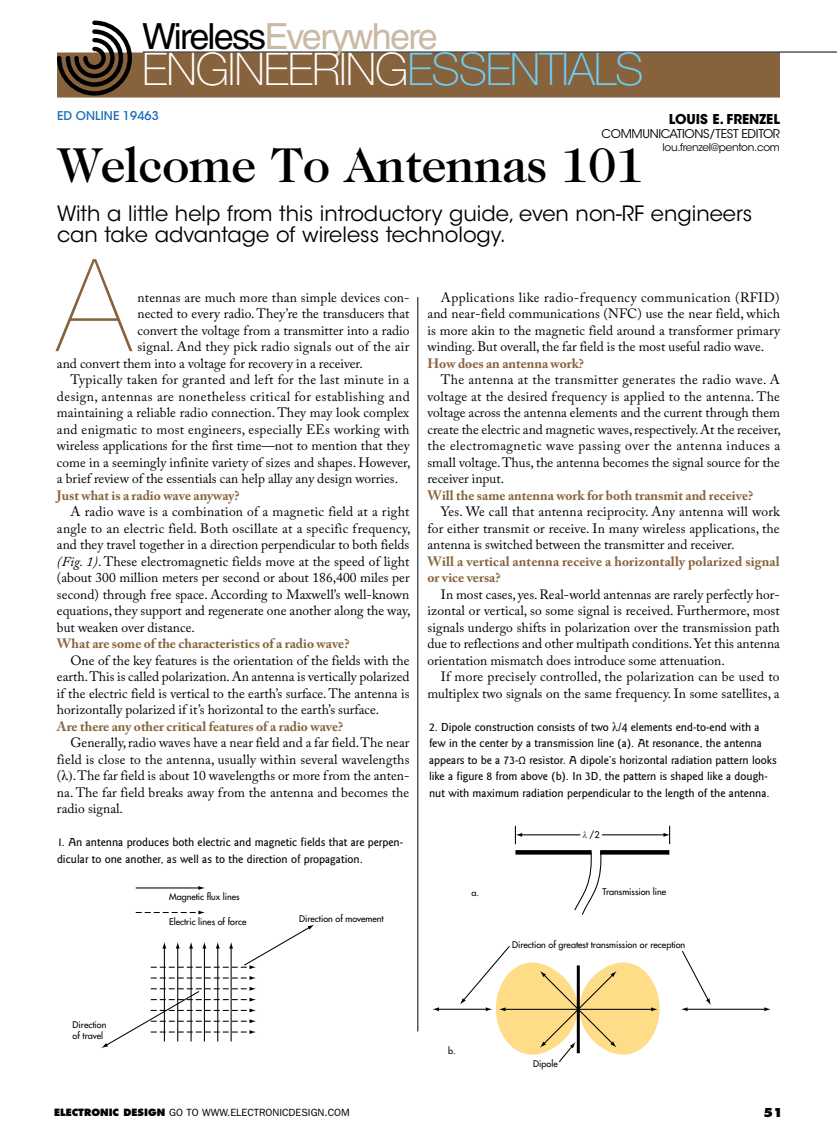
<style>
.page{position:relative;width:837px;height:1148px;background:#fff}
.page>*{position:absolute;margin:0;border:0;box-sizing:border-box;transform-origin:0 0}
.t1{font:200 128.85px "Helvetica Neue LT Std";color:#87633d}
.t2{font:500 49.5px "Caslon 224 Std";letter-spacing:-.02em;color:#000}
.t3{font:100 45px "Helvetica Neue LT Std";letter-spacing:-.025em;color:#fff}
.t4{font:36px "Helvetica LT Std";letter-spacing:-.05em;color:#c9b9a5}
.t5{font:21px/21px "ITC Avant Garde Std";color:#000}
.t6{font:13.5px/16.5px "Adobe Caslon Pro";color:#000;text-align:justify}
.t7{font:700 13.5px/16.5px "Adobe Caslon Pro";color:#87633d}
.t8{font:13.5px "Adobe Caslon Pro";letter-spacing:.035em;color:#000}
.t9{font:13.5px "Adobe Caslon Pro";letter-spacing:.02em;color:#000}
.t10{font:13.5px "Adobe Caslon Pro";letter-spacing:.025em;color:#000}
.t11{font:700 13.5px "ITC Avant Garde Std";color:#000}
.t12{font:500 12px/16.5px "Goudy Sans Std";color:#000}
.t13{font:12px "ITC Avant Garde Std";letter-spacing:-.025em;color:#000}
.t14{font:500 12px "ITC Avant Garde Std";letter-spacing:.01em;color:#1a6cb6}
.t15{font:800 12px "Futura Std";color:#000}
.t16{font:10.5px "ITC Franklin Gothic Std";color:#000}
.t17{font:10.5px "ITC Avant Garde Std";letter-spacing:-.025em;color:#000}
.t18{font:500 9px/10.5px "Futura Std";color:#000}
.s1{color:#000}
.s2{color:#6dcff6}
.s3{font-style:italic}
.s4{font-family:"Times"}
.s5{font-family:"Times";font-weight:400}
.s6{font-family:"Futura Std";font-weight:800;font-size:9.75px}
</style>
<div class="page">
<div style="left:57px;top:52px;width:723px;height:46px;background:#87633d"></div>
<svg style="left:57px;top:21px;width:75px;height:75px"></svg>
<hr style="left:143px;top:52px;width:694px;height:1px;background:#000">
<hr style="left:418px;top:297px;width:1px;height:734px;background:#000">
<svg style="left:600px;top:850px;width:69px;height:4px"></svg>
<svg style="left:515px;top:850px;width:77px;height:4px"></svg>
<svg style="left:574px;top:851px;width:28px;height:64px"></svg>
<hr style="left:602px;top:834px;width:63px;height:1px;background:#000">
<hr style="left:521px;top:834px;width:59px;height:1px;background:#000">
<svg style="left:664px;top:825px;width:6px;height:19px"></svg>
<svg style="left:515px;top:825px;width:7px;height:19px"></svg>
<hr style="left:438px;top:1008px;width:49px;height:1px;background:#000">
<svg style="left:432px;top:1007px;width:7px;height:4px"></svg>
<hr style="left:686px;top:1008px;width:80px;height:1px;background:#000">
<svg style="left:764px;top:1007px;width:7px;height:4px"></svg>
<svg style="left:681px;top:951px;width:30px;height:60px"></svg>
<svg style="left:460px;top:946px;width:200px;height:116px"></svg>
<hr style="left:136px;top:887px;width:64px;height:1px;background:#000">
<svg style="left:198px;top:886px;width:7px;height:4px"></svg>
<svg style="left:136px;top:910px;width:69px;height:4px"></svg>
<hr style="left:164px;top:947px;width:1px;height:94px;background:#000">
<hr style="left:177px;top:947px;width:1px;height:94px;background:#000">
<hr style="left:191px;top:947px;width:1px;height:94px;background:#000">
<hr style="left:204px;top:947px;width:1px;height:94px;background:#000">
<hr style="left:217px;top:947px;width:1px;height:94px;background:#000">
<hr style="left:231px;top:947px;width:1px;height:94px;background:#000">
<svg style="left:151px;top:976px;width:105px;height:4px"></svg>
<svg style="left:151px;top:924px;width:163px;height:45px"></svg>
<svg style="left:101px;top:986px;width:155px;height:62px"></svg>
<h3 class="t4" style="left:142px;top:16px;width:297px"><span class="s1">Wireless</span>Everywhere</h3>
<h3 class="t3" style="left:142px;top:44px;width:503px">ENGINEERING<span class="s2">ESSENTIALS</span></h3>
<p class="t14" style="left:57px;top:108px;width:103px">ED ONLINE 19463</p>
<p class="t11" style="left:669px;top:111px;width:105px">LOUIS E. FRENZEL</p>
<p class="t13" style="left:602px;top:126px;width:180px">Communications/test Editor</p>
<p class="t17" style="left:663px;top:141px;width:119px">lou.frenzel@penton.com</p>
<h2 class="t2" style="left:57px;top:137px;width:589px">Welcome To Antennas 101</h2>
<h3 class="t5" style="left:57px;top:203px;width:697px">With a little help from this introductory guide, even non-RF engineers can take advantage of wireless technology.</h3>
<h1 class="t1" style="left:57px;top:231px;width:76px">A</h1>
<p class="t6" style="left:138px;top:289px;width:274px">ntennas are much more than simple devices con-</p>
<p class="t6" style="left:138px;top:305px;width:274px">nected to every radio. They’re the transducers that</p>
<p class="t6" style="left:138px;top:322px;width:273px">convert the voltage from a transmitter into a radio</p>
<p class="t6" style="left:138px;top:338px;width:273px">signal. And they pick radio signals out of the air</p>
<p class="t6" style="left:57px;top:355px;width:307px">and convert them into a voltage for recovery in a receiver.</p>
<p class="t10" style="left:70px;top:371px;width:340px">Typically taken for granted and left for the last minute in a</p>
<p class="t8" style="left:57px;top:388px;width:354px">design, antennas are nonetheless critical for establishing and</p>
<p class="t6" style="left:57px;top:404px;width:354px">maintaining a reliable radio connection. They may look complex</p>
<p class="t9" style="left:57px;top:421px;width:354px">and enigmatic to most engineers, especially EEs working with</p>
<p class="t6" style="left:57px;top:437px;width:354px">wireless applications for the first time—not to mention that they</p>
<p class="t6" style="left:57px;top:454px;width:355px">come in a seemingly infinite variety of sizes and shapes. However,</p>
<p class="t6" style="left:57px;top:470px;width:343px">a brief review of the essentials can help allay any design worries.</p>
<p class="t7" style="left:57px;top:487px;width:184px">Just what is a radio wave anyway?</p>
<p class="t6" style="left:57px;top:503px;width:355px;text-indent:14px">A radio wave is a combination of a magnetic field at a right angle to an electric field. Both oscillate at a specific frequency, and they travel together in a direction perpendicular to both fields <span class="s3">(Fig. 1)</span>. These electromagnetic fields move at the speed of light (about 300 million meters per second or about 186,400 miles per second) through free space. According to Maxwell’s well-known equations, they support and regenerate one another along the way, but weaken over distance.</p>
<p class="t7" style="left:57px;top:635px;width:294px">What are some of the characteristics of a radio wave?</p>
<p class="t6" style="left:57px;top:652px;width:354px;text-indent:14px">One of the key features is the orientation of the fields with the earth. This is called polarization. An antenna is vertically polarized if the electric field is vertical to the earth’s surface. The antenna is horizontally polarized if it’s horizontal to the earth’s surface.</p>
<p class="t7" style="left:57px;top:718px;width:288px">Are there any other critical features of a radio wave?</p>
<p class="t6" style="left:57px;top:734px;width:354px;text-indent:14px">Generally, radio waves have a near field and a far field. The near field is close to the antenna, usually within several wavelengths (<span class="s4">λ)</span>. The far field is about 10 wavelengths or more from the anten&shy;na. The far field breaks away from the antenna and becomes the radio signal.</p>
<p class="t12" style="left:57px;top:834px;width:348px">1. An antenna produces both electric and magnetic fields that are perpen&shy;dicular to one another, as well as to the direction of propagation.</p>
<p class="t18" style="left:169px;top:891px;width:72px">Magnetic flux lines</p>
<p class="t18" style="left:169px;top:917px;width:79px">Electric lines of force</p>
<p class="t18" style="left:299px;top:913px;width:86px">Direction of movement</p>
<p class="t6" style="left:427px;top:288px;width:354px;text-indent:14px">Applications like radio-frequency communication (RFID) and near-field communications (NFC) use the near field, which is more akin to the magnetic field around a transformer primary winding. But overall, the far field is the most useful radio wave.</p>
<p class="t7" style="left:427px;top:354px;width:158px">How does an antenna work?</p>
<p class="t6" style="left:427px;top:371px;width:355px;text-indent:14px">The antenna at the transmitter generates the radio wave. A voltage at the desired frequency is applied to the antenna. The voltage across the antenna elements and the current through them create the electric and magnetic waves, respectively. At the receiver, the electromagnetic wave passing over the antenna induces a small voltage. Thus, the antenna becomes the signal source for the receiver input.</p>
<p class="t7" style="left:427px;top:486px;width:327px">Will the same antenna work for both transmit and receive?</p>
<p class="t6" style="left:427px;top:503px;width:354px;text-indent:14px">Yes. We call that antenna reciprocity. Any antenna will work for either transmit or receive. In many wireless applications, the antenna is switched between the transmitter and receiver.</p>
<p class="t7" style="left:427px;top:552px;width:354px">Will a vertical antenna receive a horizontally polarized signal or vice versa?</p>
<p class="t6" style="left:427px;top:585px;width:354px;text-indent:14px">In most cases, yes. Real-world antennas are rarely perfectly hor&shy;izontal or vertical, so some signal is received. Furthermore, most signals undergo shifts in polarization over the transmission path due to reflections and other multipath conditions. Yet this antenna orientation mismatch does introduce some attenuation.</p>
<p class="t6" style="left:427px;top:668px;width:354px;text-align:right">If more precisely controlled, the polarization can be used to multiplex two signals on the same frequency. In some satellites, a</p>
<p class="t12" style="left:429px;top:719px;width:349px">2. Dipole construction consists of two <span class="s5">λ</span>/4 elements end-to-end with a few in the center by a transmission line (a). At resonance, the antenna appears to be a 73-Ω resistor. A dipole’s horizontal radiation pattern looks like a figure 8 from above (b). In 3D, the pattern is shaped like a dough&shy;nut with maximum radiation perpendicular to the length of the antenna.</p>
<p class="t18" style="left:589px;top:829px;width:12px">/2</p>
<p class="t18" style="left:471px;top:887px;width:9px">a.</p>
<p class="t18" style="left:603px;top:886px;width:65px">Transmission line</p>
<p class="t18" style="left:512px;top:939px;width:175px">Direction of greatest transmission or reception</p>
<p class="t18" style="left:73px;top:1019px;width:35px">Direction of travel</p>
<p class="t18" style="left:448px;top:1045px;width:9px">b.</p>
<p class="t18" style="left:533px;top:1058px;width:26px">Dipole</p>
<p class="t16" style="left:54px;top:1105px;width:297px"><span class="s6">ELECTRONIC DESIGN</span> GO TO WWW.ELECTRONICDESIGN.COM</p>
<p class="t15" style="left:763px;top:1105px;width:21px">51</p>
</div>
